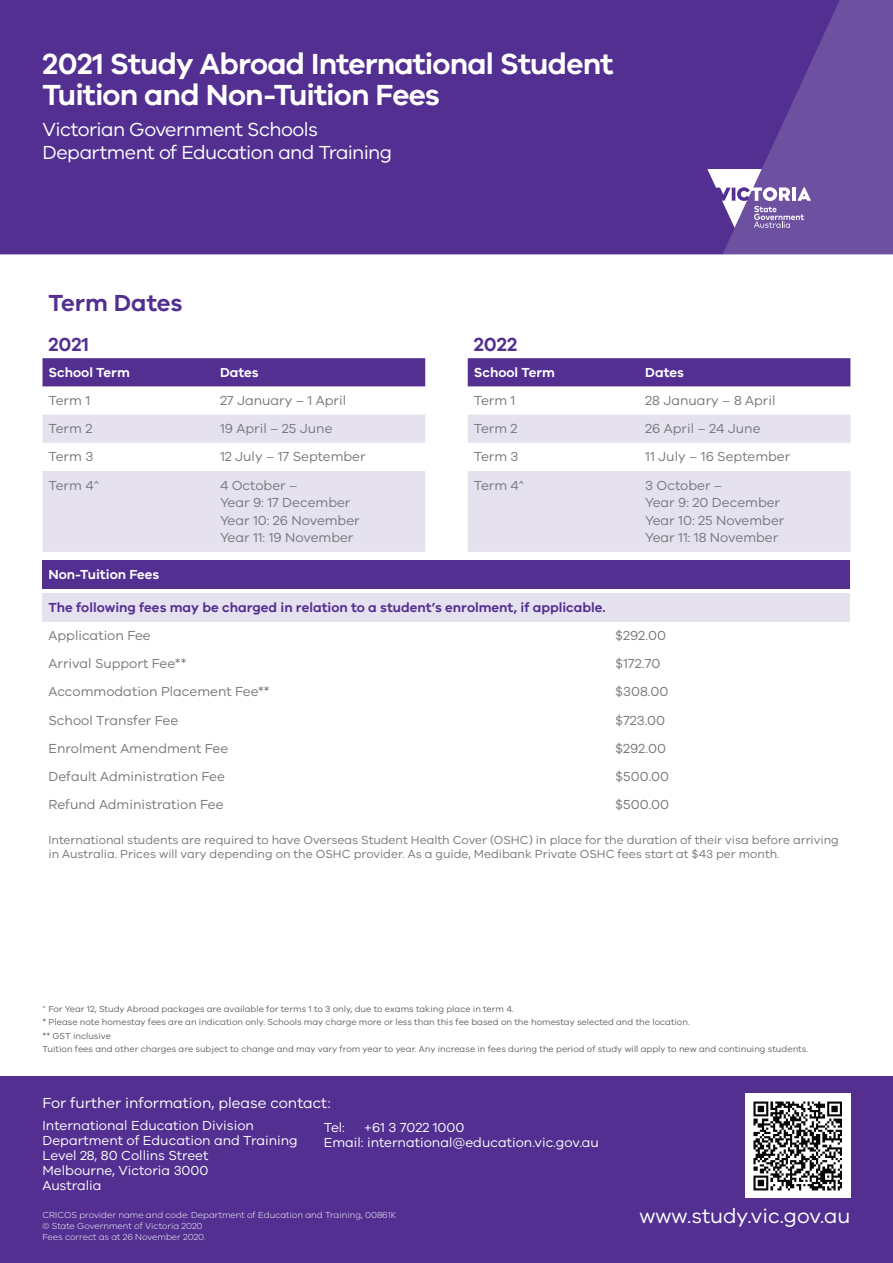
<style>
.page{position:relative;width:893px;height:1263px;background:#fff}
.page>*{position:absolute;margin:0;border:0;box-sizing:border-box;transform-origin:0 0}
.Publication_Heading{font:600 30px/31.5px "VIC";letter-spacing:-.03em;color:#fff}
.t1{font:600 24px "VIC";color:#522f90}
.t2{font:20.85px "VIC";color:#fff}
.Publication_Heading-2{font:19.5px "VIC";letter-spacing:-.03em;color:#fff}
.t3{font:600 19.5px "VIC";color:#522f90}
.Body_Copy_8_5pt_Gall{font:15px "VIC";color:#fff}
.t4{font:13.5px "VIC";color:#76787b}
.Body_Copy_8_5pt_Gall-2{font:13.5px/15px "VIC";color:#fff}
.t5{font:600 13.5px "VIC";color:#522f90}
.t6{font:600 13.5px "VIC";color:#fff}
.t7{font:12px/13.5px "VIC";color:#76787b}
.t8{font:9px "VIC";color:#636366}
.Body_Copy_8_5pt_Gall-3{font:300 9px/10.8px "VIC";color:#fff}
</style>
<div class="page">
<svg style="left:0;top:0;width:893px;height:254px;background:#553291"></svg>
<svg style="left:707px;top:169px;width:104px;height:59px"></svg>
<svg style="left:43px;top:358px;width:807px;height:28px;background:#5c3b96"></svg>
<svg style="left:43px;top:415px;width:807px;height:137px;fill:#e5e1ef"></svg>
<div style="left:43px;top:560px;width:807px;height:29px;background:#522f90"></div>
<div style="left:43px;top:593px;width:807px;height:28px;background:#e5e1ef"></div>
<div style="left:0;top:1076px;width:893px;height:187px;background:#522f90"></div>
<img style="left:745px;top:1094px;width:105px;height:103px">
<p class="Publication_Heading" style="left:43px;top:47px;width:572px">2021 Study Abroad International Student<br>Tuition and Non-Tuition Fees</p>
<p class="Publication_Heading-2" style="left:43px;top:118px;width:277px">Victorian Government Schools</p>
<p class="Publication_Heading-2" style="left:43px;top:141px;width:351px">Department of Education and Training</p>
<p class="t1" style="left:49px;top:288px;width:136px">Term Dates</p>
<p class="t3" style="left:49px;top:332px;width:42px">2021</p>
<p class="t3" style="left:474px;top:332px;width:45px">2022</p>
<p class="t6" style="left:49px;top:364px;width:83px">School Term</p>
<p class="t6" style="left:220px;top:364px;width:40px">Dates</p>
<p class="t6" style="left:474px;top:364px;width:83px">School Term</p>
<p class="t6" style="left:645px;top:364px;width:40px">Dates</p>
<p class="t4" style="left:49px;top:392px;width:43px">Term 1</p>
<p class="t4" style="left:220px;top:392px;width:128px">27 January – 1 April</p>
<p class="t4" style="left:474px;top:392px;width:43px">Term 1</p>
<p class="t4" style="left:645px;top:392px;width:132px">28 January – 8 April</p>
<p class="t4" style="left:49px;top:421px;width:45px">Term 2</p>
<p class="t4" style="left:220px;top:421px;width:114px">19 April – 25 June</p>
<p class="t4" style="left:474px;top:421px;width:45px">Term 2</p>
<p class="t4" style="left:645px;top:421px;width:117px">26 April – 24 June</p>
<p class="t4" style="left:49px;top:449px;width:46px">Term 3</p>
<p class="t4" style="left:220px;top:449px;width:147px">12 July – 17 September</p>
<p class="t4" style="left:474px;top:449px;width:46px">Term 3</p>
<p class="t4" style="left:645px;top:449px;width:147px">11 July – 16 September</p>
<p class="t4" style="left:49px;top:477px;width:52px">Term 4^</p>
<p class="t4" style="left:220px;top:477px;width:79px">4 October –</p>
<p class="t4" style="left:220px;top:494px;width:132px">Year 9: 17 December</p>
<p class="t4" style="left:220px;top:512px;width:141px">Year 10: 26 November</p>
<p class="t4" style="left:220px;top:529px;width:135px">Year 11: 19 November</p>
<p class="t4" style="left:474px;top:477px;width:52px">Term 4^</p>
<p class="t4" style="left:645px;top:477px;width:79px">3 October –</p>
<p class="t4" style="left:645px;top:494px;width:136px">Year 9: 20 December</p>
<p class="t4" style="left:645px;top:512px;width:141px">Year 10: 25 November</p>
<p class="t4" style="left:645px;top:529px;width:135px">Year 11: 18 November</p>
<p class="t6" style="left:49px;top:566px;width:112px">Non-Tuition Fees</p>
<p class="t5" style="left:49px;top:599px;width:559px">The following fees may be charged in relation to a student’s enrolment, if applicable.</p>
<p class="t4" style="left:49px;top:627px;width:104px">Application Fee</p>
<p class="t4" style="left:615px;top:627px;width:52px">$292.00</p>
<p class="t4" style="left:49px;top:656px;width:139px">Arrival Support Fee**</p>
<p class="t4" style="left:615px;top:656px;width:47px">$172.70</p>
<p class="t4" style="left:49px;top:684px;width:223px">Accommodation Placement Fee**</p>
<p class="t4" style="left:615px;top:684px;width:55px">$308.00</p>
<p class="t4" style="left:49px;top:712px;width:131px">School Transfer Fee</p>
<p class="t4" style="left:615px;top:712px;width:52px">$723.00</p>
<p class="t4" style="left:49px;top:740px;width:181px">Enrolment Amendment Fee</p>
<p class="t4" style="left:615px;top:740px;width:52px">$292.00</p>
<p class="t4" style="left:49px;top:768px;width:178px">Default Administration Fee</p>
<p class="t4" style="left:615px;top:768px;width:55px">$500.00</p>
<p class="t4" style="left:49px;top:797px;width:177px">Refund Administration Fee</p>
<p class="t4" style="left:615px;top:797px;width:55px">$500.00</p>
<p class="t7" style="left:49px;top:833px;width:792px">International students are required to have Overseas Student Health Cover (OSHC) in place for the duration of their visa before arriving in Australia. Prices will vary depending on the OSHC provider. As a guide, Medibank Private OSHC fees start at $43 per month.</p>
<p class="t8" style="left:43px;top:1004px;width:473px">^ For Year 12, Study Abroad packages are available for terms 1 to 3 only, due to exams taking place in term 4.</p>
<p class="t8" style="left:43px;top:1017px;width:649px">* Please note homestay fees are an indication only. Schools may charge more or less than this fee based on the homestay selected and the location.</p>
<p class="t8" style="left:43px;top:1030px;width:70px">** GST inclusive</p>
<p class="t8" style="left:43px;top:1043px;width:767px">Tuition fees and other charges are subject to change and may vary from year to year. Any increase in fees during the period of study will apply to new and continuing students.</p>
<p class="Body_Copy_8_5pt_Gall" style="left:43px;top:1094px;width:290px">For further information, please contact:</p>
<p class="Body_Copy_8_5pt_Gall-2" style="left:324px;top:1119px;width:23px">Tel:</p>
<p class="Body_Copy_8_5pt_Gall-2" style="left:43px;top:1117px;width:257px">International Education Division<br>Department of Education and Training</p>
<p class="Body_Copy_8_5pt_Gall-2" style="left:43px;top:1147px;width:167px;text-align:justify">Level 28, 80 Collins Street Melbourne, Victoria 3000<br>Australia</p>
<p class="Body_Copy_8_5pt_Gall-2" style="left:324px;top:1119px;width:277px;text-indent:40px">+61 3 7022 1000<br>Email: international@education.vic.gov.au</p>
<p class="Body_Copy_8_5pt_Gall-3" style="left:43px;top:1209px;width:355px">CRICOS provider name and code: Department of Education and Training, 00861K © State Government of Victoria 2020</p>
<p class="t2" style="left:640px;top:1204px;width:212px">www.study.vic.gov.au</p>
<p class="Body_Copy_8_5pt_Gall-3" style="left:43px;top:1231px;width:165px">Fees correct as at 26 November 2020.</p>
</div>
